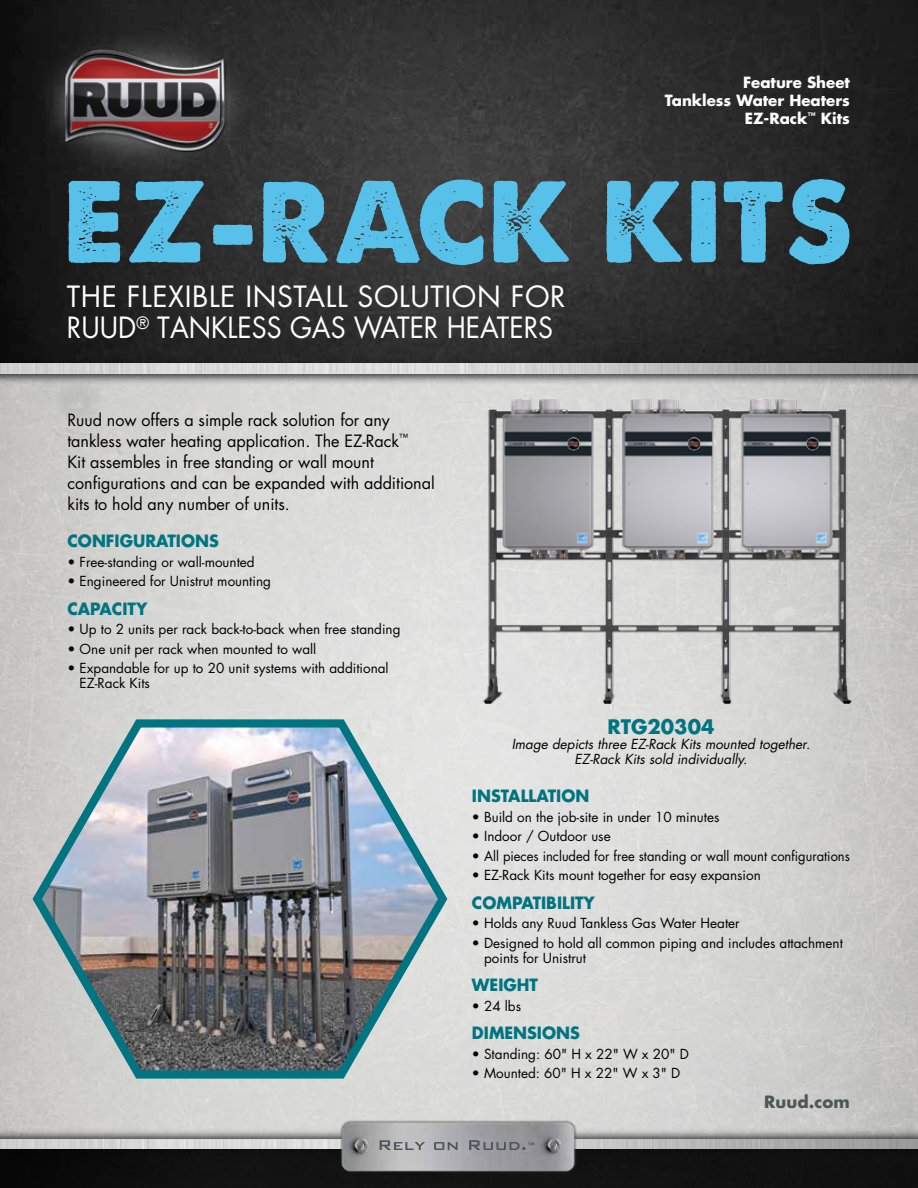
<style>
.page{position:relative;width:918px;height:1188px;background:#fff}
.page>*{position:absolute;margin:0;border:0;box-sizing:border-box;transform-origin:0 0}
.t1{font:109.5px "A Loveof Thunder";color:#58c1e9}
.t2{font:28.5px/31.5px "Futura";letter-spacing:.01em;color:#fff}
.t3{font:700 19.5px "Futura";color:#007481}
.t4{font:16.5px/21px "Futura";letter-spacing:-.005em;color:#000}
.t5{font:700 16.5px "Futura";color:#007481;scale:.96 1}
.t6{font:700 16.5px "Futura";letter-spacing:.005em;color:#4d5758}
.t7{font:700 15px/18px "Futura";color:#fff;text-align:right}
.t8{font:13.5px/15px "Futura";color:#000}
.t9{font:italic 13.5px/15px "Futura";color:#000;text-align:center}
</style>
<div class="page">
<img style="left:0;top:0;width:918px;height:1128px">
<div style="left:0;top:359px;width:918px;height:27px;background:#000;opacity:.75"></div>
<img style="left:0;top:364px;width:918px;height:9px">
<img style="left:26px;top:9px;width:271px;height:179px">
<img style="left:431px;top:331px;width:428px;height:383px">
<img style="left:0;top:1155px;width:918px;height:33px">
<div style="left:0;top:1128px;width:918px;height:27px;background:#000;opacity:.75"></div>
<img style="left:0;top:1139px;width:918px;height:10px">
<img style="left:338px;top:1117px;width:243px;height:59px">
<img style="left:342px;top:1132px;width:36px;height:28px">
<img style="left:535px;top:1131px;width:36px;height:28px">
<svg style="left:380px;top:1140px;width:45px;height:10px"></svg>
<svg style="left:434px;top:1142px;width:24px;height:8px"></svg>
<svg style="left:469px;top:1140px;width:65px;height:10px"></svg>
<img style="left:28px;top:712px;width:424px;height:371px">
<p class="t7" style="left:665px;top:73px;width:186px">Feature Sheet<br>Tankless Water Heaters<br>EZ-Rack<sup>™</sup> Kits</p>
<h1 class="t1" style="left:64px;top:153px;width:791px">EZ-RACK KITS</h1>
<h2 class="t2" style="left:67px;top:280px;width:500px">THE FLEXIBLE INSTALL SOLUTION FOR<br>RUUD<sup>®</sup> TANKLESS GAS WATER HEATERS</h2>
<p class="t4" style="left:68px;top:409px;width:369px">Ruud now offers a simple rack solution for any tankless water heating application. The EZ-Rack<sup>™<br></sup>Kit assembles in free standing or wall mount configurations and can be expanded with additional kits to hold any number of units.</p>
<p class="t5" style="left:68px;top:530px;width:159px">CONFIGURATIONS</p>
<p class="t8" style="left:68px;top:554px;width:189px">• Free-standing or wall-mounted</p>
<p class="t8" style="left:68px;top:574px;width:205px">• Engineered for Unistrut mounting</p>
<p class="t5" style="left:68px;top:597px;width:85px">CAPACITY</p>
<p class="t8" style="left:68px;top:622px;width:335px">• Up to 2 units per rack back-to-back when free standing</p>
<p class="t8" style="left:68px;top:641px;width:250px">• One unit per rack when mounted to wall</p>
<p class="t8" style="left:80px;top:661px;width:311px;text-indent:-12px">• Expandable for up to 20 unit systems with additional<br>EZ-Rack Kits</p>
<h3 class="t3" style="left:607px;top:713px;width:108px">RTG20304</h3>
<p class="t9" style="left:512px;top:737px;width:300px">Image depicts three EZ-Rack Kits mounted together.<br>EZ-Rack Kits sold individually.</p>
<p class="t5" style="left:472px;top:784px;width:124px">INSTALLATION</p>
<p class="t8" style="left:472px;top:809px;width:249px">• Build on the job-site in under 10 minutes</p>
<p class="t8" style="left:472px;top:828px;width:140px">• Indoor / Outdoor use</p>
<p class="t8" style="left:472px;top:848px;width:380px">• All pieces included for free standing or wall mount configurations</p>
<p class="t8" style="left:472px;top:867px;width:290px">• EZ-Rack Kits mount together for easy expansion</p>
<p class="t5" style="left:472px;top:891px;width:130px">COMPATIBILITY</p>
<p class="t8" style="left:472px;top:915px;width:269px">• Holds any Ruud Tankless Gas Water Heater</p>
<p class="t8" style="left:484px;top:935px;width:360px;text-indent:-12px">• Designed to hold all common piping and includes attachment points for Unistrut</p>
<p class="t5" style="left:472px;top:973px;width:70px">WEIGHT</p>
<p class="t8" style="left:472px;top:998px;width:51px">• 24 lbs</p>
<p class="t5" style="left:472px;top:1021px;width:114px">DIMENSIONS</p>
<p class="t8" style="left:472px;top:1046px;width:218px">• Standing: 60" H x 22" W x 20" D</p>
<p class="t8" style="left:472px;top:1065px;width:210px">• Mounted: 60" H x 22" W x 3" D</p>
<p class="t6" style="left:764px;top:1090px;width:87px">Ruud.com</p>
</div>
